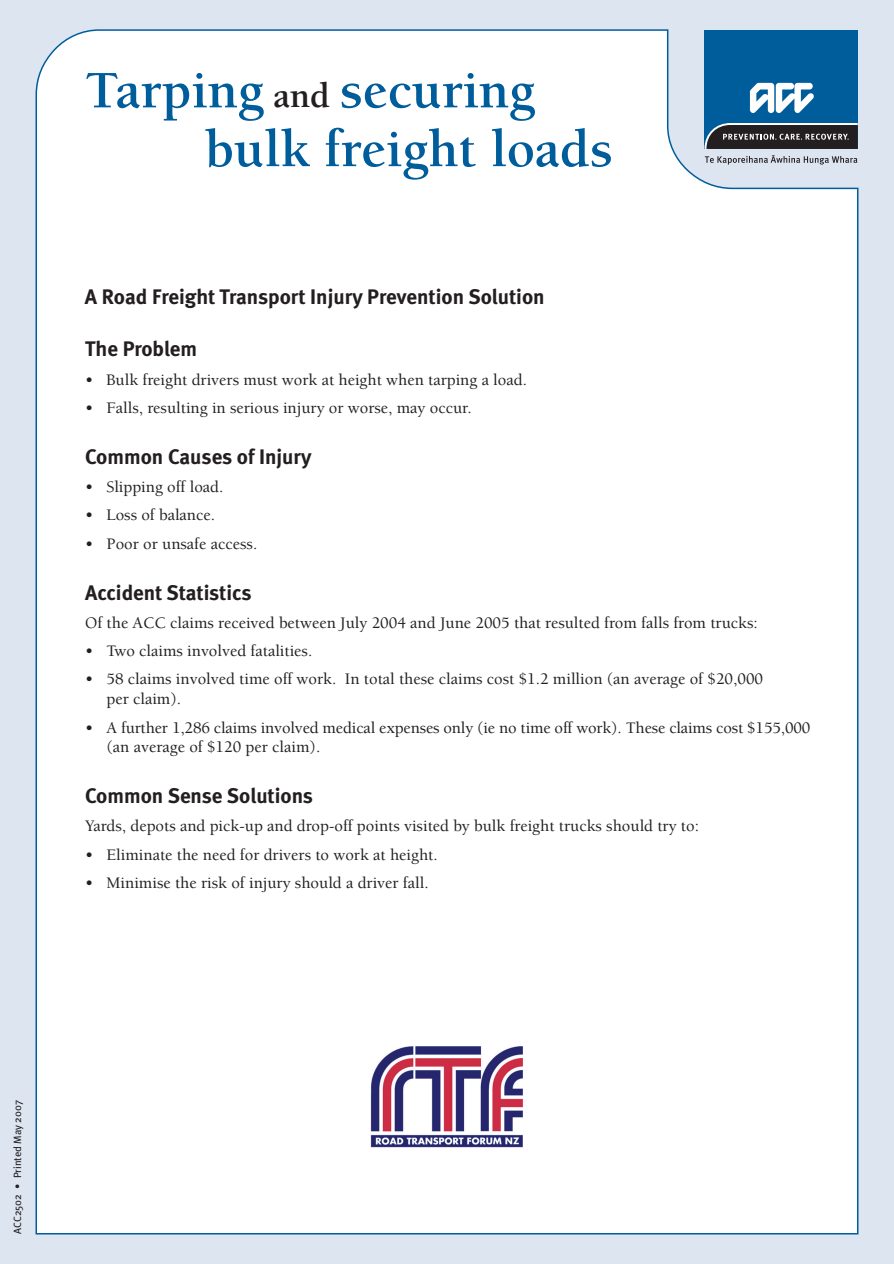
<style>
.page{position:relative;width:894px;height:1264px;background:#fff}
.page>*{position:absolute;margin:0;border:0;box-sizing:border-box;transform-origin:0 0}
.t1{font:700 54px/58.8px "Berkeley";color:#005d9c}
.t2{font:700 21px "Meta";color:#231f20}
.t3{font:500 16.5px/19.8px "Berkeley";color:#231f20}
.t4{font:10.5px "Meta";color:#231f20}
.s1{font-size:36px;color:#231f20}
</style>
<div class="page">
<div style="left:0;top:0;width:893px;height:1264px;background:#dde5f1"></div>
<div style="left:35px;top:29px;width:823px;height:1206px;background:#fff"></div>
<img style="left:370px;top:1046px;width:153px;height:102px">
<div style="left:704px;top:30px;width:153px;height:119px;background:#005d9c"></div>
<svg style="left:704px;top:123px;width:153px;height:26px;background:#444448"></svg>
<svg style="left:749px;top:83px;width:64px;height:30px"></svg>
<svg style="left:704px;top:155px;width:153px;height:10px"></svg>
<h1 class="t1" style="left:205px;top:66px;width:409px;text-indent:-120px">Tarping <span class="s1">and</span> securing bulk freight loads</h1>
<p class="t2" style="left:85px;top:288px;width:461px">A Road Freight Transport Injury Prevention Solution</p>
<p class="t2" style="left:85px;top:341px;width:113px">The Problem</p>
<p class="t3" style="left:85px;top:371px;width:443px">• Bulk freight drivers must work at height when tarping a load.</p>
<p class="t3" style="left:85px;top:399px;width:388px">• Falls, resulting in serious injury or worse, may occur.</p>
<p class="t2" style="left:85px;top:448px;width:228px">Common Causes of Injury</p>
<p class="t3" style="left:85px;top:478px;width:140px">• Slipping off load.</p>
<p class="t3" style="left:85px;top:507px;width:131px">• Loss of balance.</p>
<p class="t3" style="left:85px;top:535px;width:173px">• Poor or unsafe access.</p>
<p class="t2" style="left:85px;top:584px;width:168px">Accident Statistics</p>
<p class="t3" style="left:85px;top:614px;width:673px">Of the ACC claims received between July 2004 and June 2005 that resulted from falls from trucks:</p>
<p class="t3" style="left:85px;top:642px;width:228px">• Two claims involved fatalities.</p>
<p class="t3" style="left:106px;top:671px;width:657px;text-indent:-21px">• 58 claims involved time off work. In total these claims cost $1.2 million (an average of $20,000 per claim).</p>
<p class="t3" style="left:106px;top:719px;width:705px;text-indent:-21px">• A further 1,286 claims involved medical expenses only (ie no time off work). These claims cost $155,000 (an average of $120 per claim).</p>
<p class="t2" style="left:85px;top:787px;width:229px">Common Sense Solutions</p>
<p class="t3" style="left:85px;top:818px;width:615px">Yards, depots and pick-up and drop-off points visited by bulk freight trucks should try to:</p>
<p class="t3" style="left:85px;top:846px;width:354px">• Eliminate the need for drivers to work at height.</p>
<p class="t3" style="left:85px;top:874px;width:345px">• Minimise the risk of injury should a driver fall.</p>
<p class="t4" style="left:13px;top:1233px;width:135px;rotate:-90deg">ACC2502 • Printed May 2007</p>
</div>
